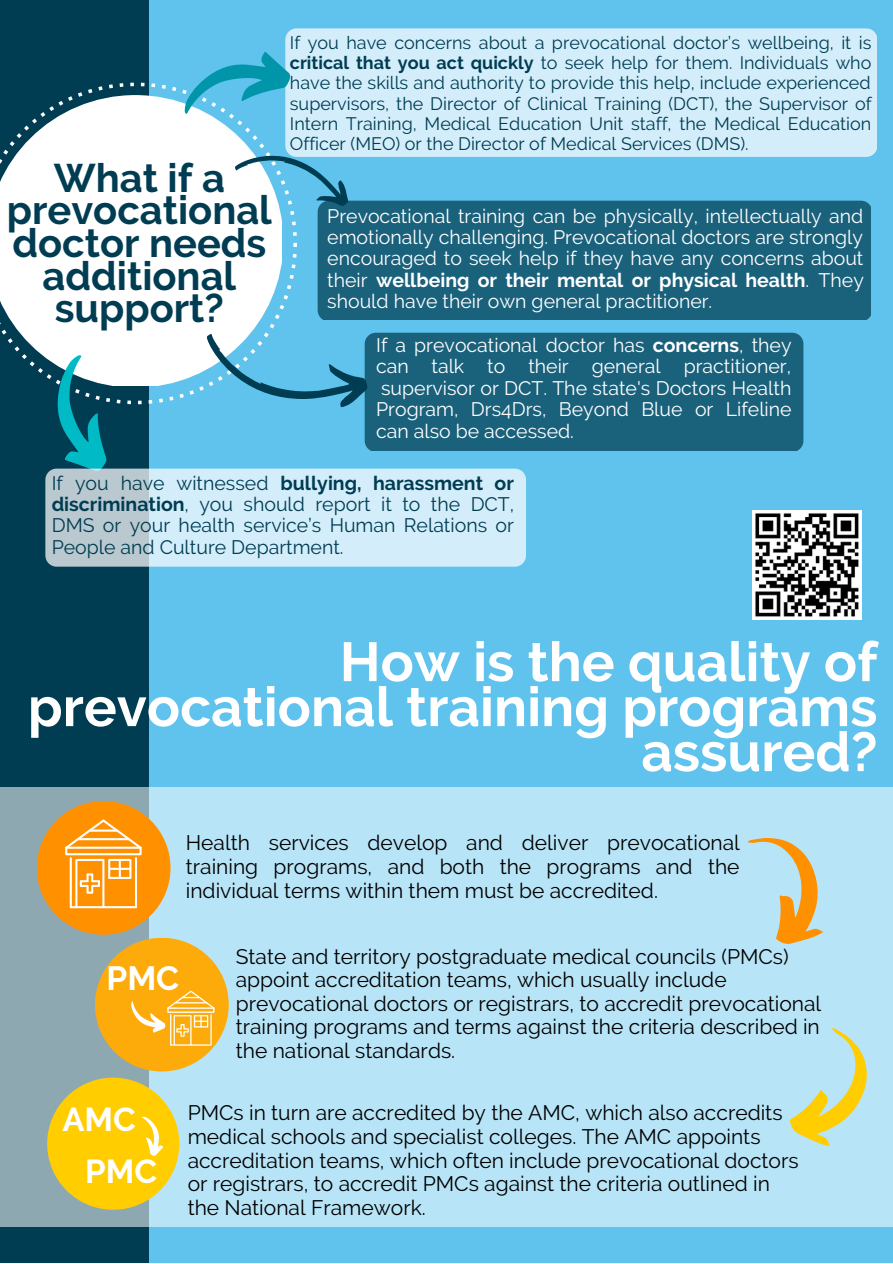
<style>
.page{position:relative;width:893px;height:1264px;background:#fff}
.page>*{position:absolute;margin:0;border:0;box-sizing:border-box;transform-origin:0 0}
.t1{font:700 54.9px/45px "Raleway";color:#fff;text-align:right}
.t2{font:700 39.75px/32.5px "Raleway";color:#003c52;text-align:center}
.t3{font:700 33.45px "Raleway";color:#fff}
.t4{font:700 33px "Raleway";color:#fff}
.t5{font:21px/23.5px "Raleway";color:#000}
.t6{font:19.5px/21.3px "Raleway";color:#fff;text-align:justify}
.t7{font:19.5px/21.3px "Raleway";color:#003c52;text-align:justify}
.t8{font:18px/20.2px "Raleway";color:#003c52;text-align:justify}
.s1{font-weight:700}
</style>
<div class="page">
<div style="left:145px;top:0;width:747px;height:1262px;background:#5fc3ed"></div>
<div style="left:0;top:0;width:148px;height:1262px;background:#003c52"></div>
<svg style="left:0;top:787px;width:892px;height:439px;background:#b3ddee"></svg>
<svg style="left:109px;top:84px;width:4px;height:4px"></svg>
<svg style="left:88px;top:89px;width:4px;height:4px"></svg>
<svg style="left:117px;top:399px;width:3px;height:4px"></svg>
<svg style="left:293px;top:254px;width:3px;height:4px"></svg>
<svg style="left:293px;top:232px;width:4px;height:4px"></svg>
<svg style="left:292px;top:221px;width:4px;height:4px"></svg>
<svg style="left:293px;top:243px;width:4px;height:4px"></svg>
<svg style="left:138px;top:400px;width:4px;height:4px"></svg>
<svg style="left:130px;top:83px;width:4px;height:3px"></svg>
<svg style="left:127px;top:400px;width:4px;height:4px"></svg>
<svg style="left:151px;top:83px;width:4px;height:4px"></svg>
<svg style="left:291px;top:264px;width:4px;height:4px"></svg>
<svg style="left:119px;top:83px;width:4px;height:4px"></svg>
<svg style="left:162px;top:85px;width:4px;height:4px"></svg>
<svg style="left:169px;top:396px;width:4px;height:4px"></svg>
<svg style="left:159px;top:398px;width:4px;height:4px"></svg>
<svg style="left:148px;top:400px;width:4px;height:4px"></svg>
<svg style="left:98px;top:86px;width:5px;height:4px"></svg>
<svg style="left:283px;top:295px;width:5px;height:4px"></svg>
<svg style="left:287px;top:285px;width:4px;height:4px"></svg>
<svg style="left:289px;top:275px;width:5px;height:4px"></svg>
<svg style="left:0;top:95px;width:282px;height:290px;background:#eef2f4"></svg>
<svg style="left:0;top:321px;width:110px;height:147px"></svg>
<div style="left:285px;top:28px;width:591px;height:129px;background:#d3eefa"></div>
<svg style="left:45px;top:468px;width:481px;height:98px;background:#cce5f0"></svg>
<div style="left:317px;top:201px;width:553px;height:119px;background:#1a617c"></div>
<svg style="left:172px;top:46px;width:184px;height:169px"></svg>
<div style="left:364px;top:333px;width:439px;height:118px;background:#1a617c;border-radius:11px"></div>
<svg style="left:179px;top:305px;width:193px;height:112px"></svg>
<div style="left:47px;top:1077px;width:132px;height:132px;background:#ffcd00;border-radius:50%"></div>
<div style="left:37px;top:801px;width:133px;height:133px;background:#ff9000;border-radius:50%"></div>
<svg style="left:65px;top:819px;width:77px;height:89px"></svg>
<div style="left:95px;top:937px;width:134px;height:134px;background:#fcab0b;border-radius:50%"></div>
<svg style="left:131px;top:990px;width:83px;height:55px"></svg>
<svg style="left:141px;top:1116px;width:22px;height:40px"></svg>
<svg style="left:711px;top:821px;width:143px;height:138px;background:#c0d9d8"></svg>
<svg style="left:774px;top:1023px;width:105px;height:129px;background:#c4dfca"></svg>
<img style="left:752px;top:510px;width:109px;height:109px">
<h2 class="t2" style="left:7px;top:161px;width:266px">What if a prevocational doctor needs additional support?</h2>
<p class="t8" style="left:290px;top:32px;width:583px">If you have concerns about a prevocational doctor’s wellbeing, it is <span class="s1">critical that you act quickly</span> to seek help for them. Individuals who have the skills and authority to provide this help, include experienced supervisors, the Director of Clinical Training (DCT), the Supervisor of Intern Training, Medical Education Unit staff, the Medical Education Officer (MEO) or the Director of Medical Services (DMS).</p>
<p class="t6" style="left:327px;top:205px;width:538px">Prevocational training can be physically, intellectually and emotionally challenging. Prevocational doctors are strongly encouraged to seek help if they have any concerns about their <span class="s1">wellbeing or their mental or physical health</span>. They should have their own general practitioner.</p>
<p class="t6" style="left:376px;top:334px;width:417px">If a prevocational doctor has <span class="s1">concerns</span>, they can talk to their general practitioner, supervisor or DCT. The state's Doctors Health Program, Drs4Drs, Beyond Blue or Lifeline can also be accessed.</p>
<p class="t7" style="left:52px;top:472px;width:464px">If you have witnessed <span class="s1">bullying, harassment or discrimination</span>, you should report it to the DCT, DMS or your health service’s Human Relations or People and Culture Department.</p>
<h1 class="t1" style="left:28px;top:639px;width:851px">How is the quality of prevocational training programs assured?</h1>
<p class="t5" style="left:186px;top:831px;width:555px;text-align:justify">Health services develop and deliver prevocational training programs, and both the programs and the individual terms within them must be accredited.</p>
<h3 class="t3" style="left:106px;top:958px;width:74px">PMC</h3>
<p class="t5" style="left:236px;top:944px;width:587px">State and territory postgraduate medical councils (PMCs) appoint accreditation teams, which usually include prevocational doctors or registrars, to accredit prevocational training programs and terms against the criteria described in the national standards.</p>
<h3 class="t4" style="left:62px;top:1100px;width:75px">AMC</h3>
<h3 class="t4" style="left:85px;top:1151px;width:73px">PMC</h3>
<p class="t5" style="left:188px;top:1101px;width:612px">PMCs in turn are accredited by the AMC, which also accredits medical schools and specialist colleges. The AMC appoints accreditation teams, which often include prevocational doctors or registrars, to accredit PMCs against the criteria outlined in the National Framework.</p>
</div>
